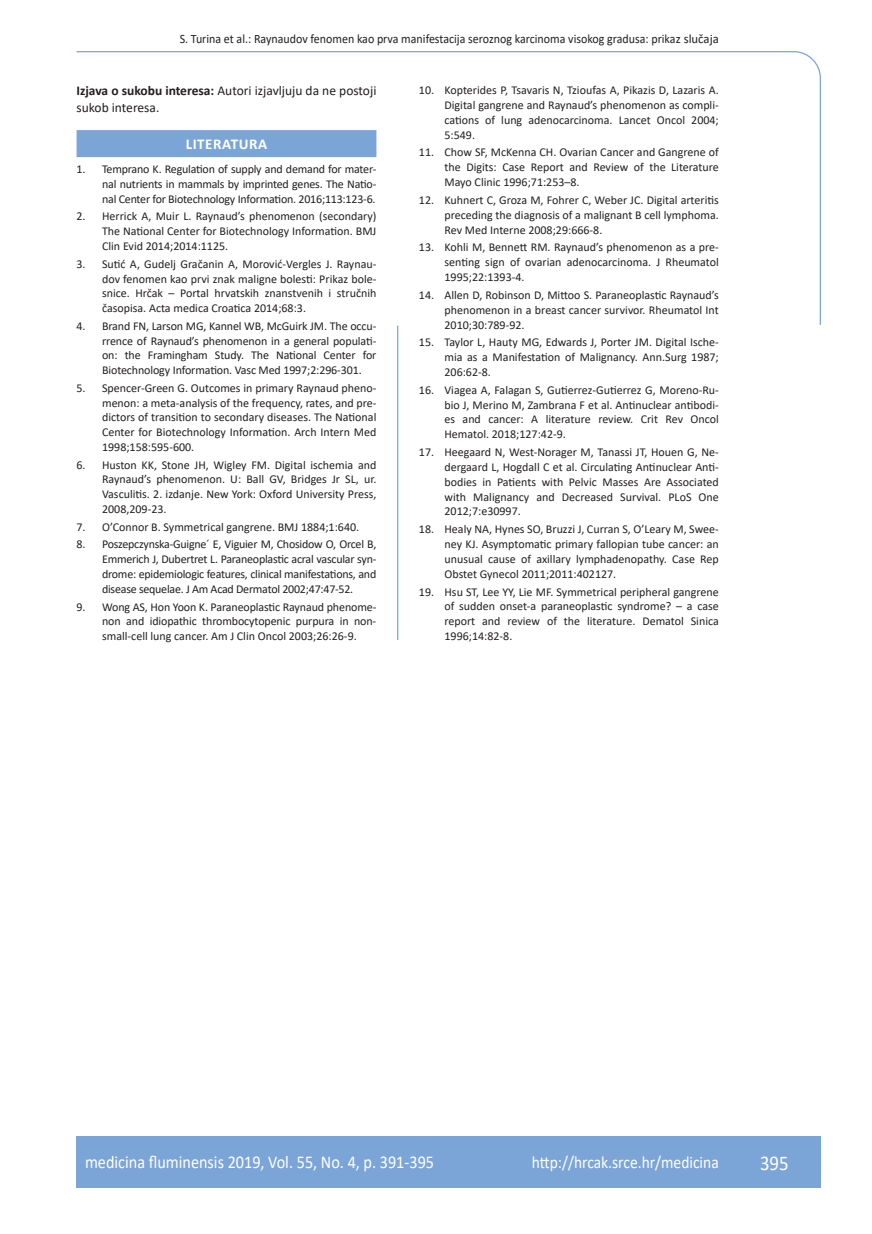
<style>
.page{position:relative;width:872px;height:1234px;background:#fff}
.page>*{position:absolute;margin:0;border:0;box-sizing:border-box;transform-origin:0 0}
.t1{font:21px "Calibri";color:#fff;scale:.9 1}
.t2{font:18px "Calibri";color:#fff;scale:.9 1}
.t3{font:17.25px "Calibri";color:#fff;scale:.9 1}
.naslov_ruler{font:700 15px "Calibri";letter-spacing:.04em;color:#fff}
.izjava{font:13.5px/16.5px "Calibri";color:#231f20}
.glava{font:12.75px "Calibri";color:#231f20;scale:.94 1}
.literatura{font:12px/14.9px "Calibri";color:#231f20;text-align:justify}
.s1{font-weight:700}
</style>
<div class="page">
<svg style="left:76px;top:51px;width:745px;height:275px"></svg>
<hr style="left:397px;top:325px;width:1px;height:315px;background:#7ca5d7">
<div style="left:77px;top:1135px;width:744px;height:51px;background:#7ca5d7"></div>
<div style="left:77px;top:130px;width:299px;height:27px;background:#7ca5d7"></div>
<p class="glava" style="left:180px;top:29px;width:575px">S. Turina et al.: Raynaudov fenomen kao prva manifestacija seroznog karcinoma visokog gradusa: prikaz slučaja</p>
<p class="izjava" style="left:77px;top:82px;width:301px"><span class="s1">Izjava o sukobu interesa:</span> Autori izjavljuju da ne postoji sukob interesa.</p>
<p class="naslov_ruler" style="left:186px;top:133px;width:83px">LITERATURA</p>
<p class="literatura" style="left:102px;top:161px;width:276px;text-indent:-26px">1. Temprano K. Regulation of supply and demand for mater&shy;nal nutrients in mammals by imprinted genes. The Natio&shy;nal Center for Biotechnology Information. 2016;113:123-6.</p>
<p class="literatura" style="left:102px;top:209px;width:276px;text-indent:-26px">2. Herrick A, Muir L. Raynaud’s phenomenon (secondary)<br>The National Center for Biotechnology Information. BMJ Clin Evid 2014;2014:1125.</p>
<p class="literatura" style="left:102px;top:256px;width:276px;text-indent:-26px">3. Sutić A, Gudelj Gračanin A, Morović-Vergles J. Raynau&shy;dov fenomen kao prvi znak maligne bolesti: Prikaz bole&shy;snice. Hrčak – Portal hrvatskih znanstvenih i stručnih časopisa. Acta medica Croatica 2014;68:3.</p>
<p class="literatura" style="left:102px;top:318px;width:276px;text-indent:-26px">4. Brand FN, Larson MG, Kannel WB, McGuirk JM. The occu&shy;rrence of Raynaud’s phenomenon in a general populati&shy;on: the Framingham Study. The National Center for Biotechnology Information. Vasc Med 1997;2:296-301.</p>
<p class="literatura" style="left:102px;top:380px;width:276px;text-indent:-26px">5. Spencer-Green G. Outcomes in primary Raynaud pheno&shy;menon: a meta-analysis of the frequency, rates, and pre&shy;dictors of transition to secondary diseases. The National Center for Biotechnology Information. Arch Intern Med 1998;158:595-600.</p>
<p class="literatura" style="left:102px;top:457px;width:276px;text-indent:-26px">6. Huston KK, Stone JH, Wigley FM. Digital ischemia and Raynaud’s phenomenon. U: Ball GV, Bridges Jr SL, ur.<br>Vasculitis. 2. izdanje. New York: Oxford University Press, 2008,209-23.</p>
<p class="literatura" style="left:77px;top:519px;width:284px">7. O’Connor B. Symmetrical gangrene. BMJ 1884;1:640.</p>
<p class="literatura" style="left:102px;top:536px;width:276px;text-indent:-26px">8. Poszepczynska-Guigne´ E, Viguier M, Chosidow O, Orcel B, Emmerich J, Dubertret L. Paraneoplastic acral vascular syn&shy;drome: epidemiologic features, clinical manifestations, and disease sequelae. J Am Acad Dermatol 2002;47:47-52.</p>
<p class="literatura" style="left:102px;top:598px;width:276px;text-indent:-26px">9. Wong AS, Hon Yoon K. Paraneoplastic Raynaud phenome&shy;non and idiopathic thrombocytopenic purpura in non&shy;small-cell lung cancer. Am J Clin Oncol 2003;26:26-9.</p>
<p class="literatura" style="left:444px;top:82px;width:276px;text-indent:-26px">10. Kopterides P, Tsavaris N, Tzioufas A, Pikazis D, Lazaris A.<br>Digital gangrene and Raynaud’s phenomenon as compli&shy;cations of lung adenocarcinoma. Lancet Oncol 2004; 5:549.</p>
<p class="literatura" style="left:444px;top:145px;width:276px;text-indent:-26px">11. Chow SF, McKenna CH. Ovarian Cancer and Gangrene of the Digits: Case Report and Review of the Literature Mayo Clinic 1996;71:253–8.</p>
<p class="literatura" style="left:444px;top:192px;width:276px;text-indent:-26px">12. Kuhnert C, Groza M, Fohrer C, Weber JC. Digital arteritis preceding the diagnosis of a malignant B cell lymphoma.<br>Rev Med Interne 2008;29:666-8.</p>
<p class="literatura" style="left:444px;top:239px;width:276px;text-indent:-26px">13. Kohli M, Bennett RM. Raynaud’s phenomenon as a pre&shy;senting sign of ovarian adenocarcinoma. J Rheumatol 1995;22:1393-4.</p>
<p class="literatura" style="left:444px;top:287px;width:276px;text-indent:-26px">14. Allen D, Robinson D, Mittoo S. Paraneoplastic Raynaud’s phenomenon in a breast cancer survivor. Rheumatol Int 2010;30:789-92.</p>
<p class="literatura" style="left:444px;top:334px;width:276px;text-indent:-26px">15. Taylor L, Hauty MG, Edwards J, Porter JM. Digital Ische&shy;mia as a Manifestation of Malignancy. Ann.Surg 1987; 206:62-8.</p>
<p class="literatura" style="left:444px;top:382px;width:276px;text-indent:-26px">16. Viagea A, Falagan S, Gutierrez-Gutierrez G, Moreno-Ru&shy;bio J, Merino M, Zambrana F et al. Antinuclear antibodi&shy;es and cancer: A literature review. Crit Rev Oncol Hematol. 2018;127:42-9.</p>
<p class="literatura" style="left:444px;top:444px;width:276px;text-indent:-26px">17. Heegaard N, West-Norager M, Tanassi JT, Houen G, Ne&shy;dergaard L, Hogdall C et al. Circulating Antinuclear Anti&shy;bodies in Patients with Pelvic Masses Are Associated with Malignancy and Decreased Survival. PLoS One 2012;7:e30997.</p>
<p class="literatura" style="left:444px;top:521px;width:276px;text-indent:-26px">18. Healy NA, Hynes SO, Bruzzi J, Curran S, O’Leary M, Swee&shy;ney KJ. Asymptomatic primary fallopian tube cancer: an unusual cause of axillary lymphadenopathy. Case Rep Obstet Gynecol 2011;2011:402127.</p>
<p class="literatura" style="left:444px;top:583px;width:276px;text-indent:-26px">19. Hsu ST, Lee YY, Lie MF. Symmetrical peripheral gangrene of sudden onset-a paraneoplastic syndrome? – a case report and review of the literature. Dematol Sinica 1996;14:82-8.</p>
<p class="t2" style="left:85px;top:1149px;width:389px">medicina fluminensis 2019, Vol. 55, No. 4, p. 391-395</p>
<p class="t3" style="left:532px;top:1150px;width:209px">http://hrcak.srce.hr/medicina</p>
<p class="t1" style="left:760px;top:1147px;width:33px">395</p>
</div>
